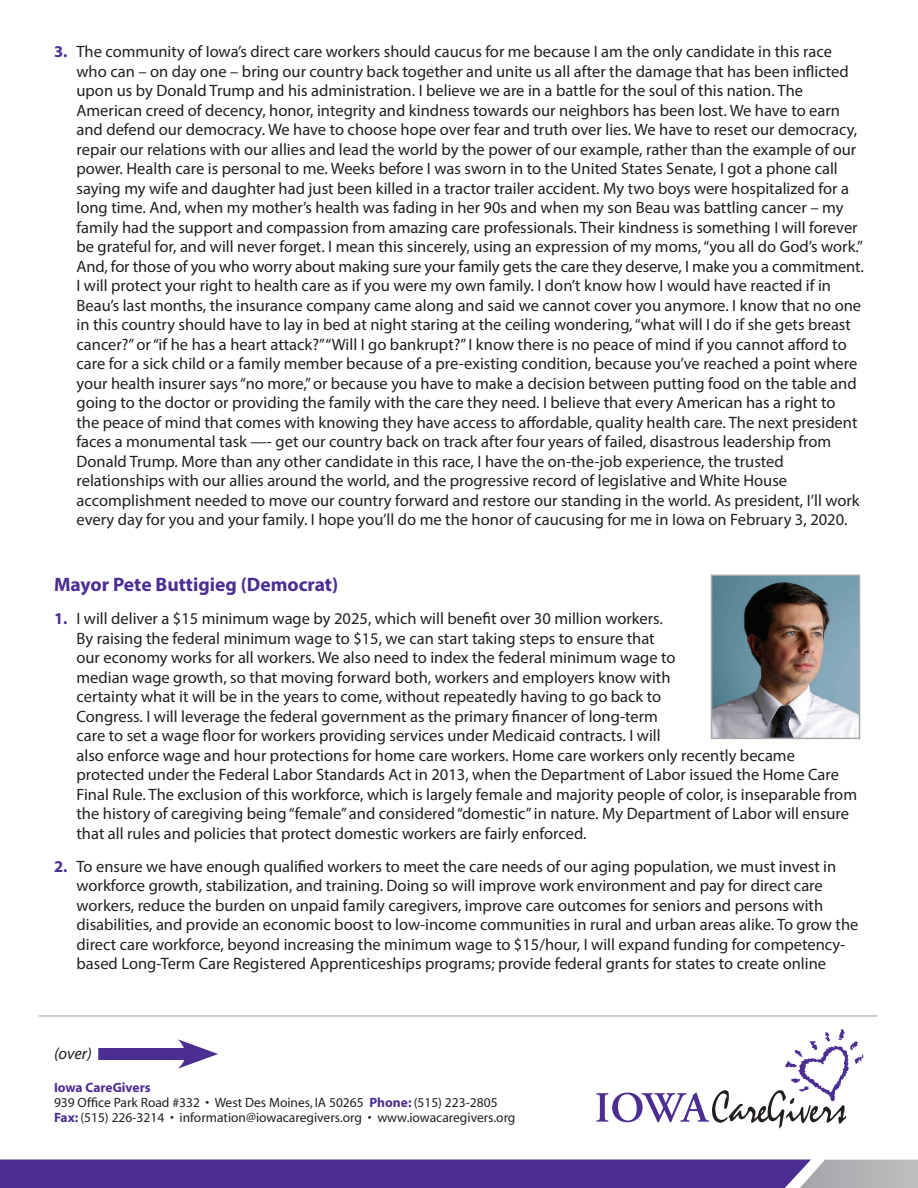
<style>
.page{position:relative;width:918px;height:1188px;background:#fff}
.page>*{position:absolute;margin:0;border:0;box-sizing:border-box;transform-origin:0 0}
.t1{font:700 19.5px "Myriad Pro";color:#4c2e92}
.t2{font:16.5px/19.5px "Myriad Pro";color:#231f20}
.t3{font:italic 16.5px "Myriad Pro";color:#231f20}
.t4{font:13.5px/15px "Myriad";color:#231f20}
.s1{font-weight:700;color:#4c2e92}
</style>
<div class="page">
<svg style="left:0;top:1160px;width:918px;height:28px"></svg>
<svg style="left:596px;top:1029px;width:267px;height:100px"></svg>
<hr style="left:39px;top:1015px;width:839px;height:2px;background:#bcbdc0">
<div style="left:98px;top:1048px;width:97px;height:12px;background:#4c2e92"></div>
<svg style="left:178px;top:1039px;width:40px;height:30px"></svg>
<img style="left:714px;top:578px;width:143px;height:158px">
<div style="left:711px;top:575px;width:149px;height:164px;border:2px solid #a8a9ad"></div>
<p class="t2" style="left:77px;top:42px;width:789px;text-indent:-23px"><span class="s1">3.</span> The community of Iowa’s direct care workers should caucus for me because I am the only candidate in this race who can – on day one – bring our country back together and unite us all after the damage that has been inflicted upon us by Donald Trump and his administration. I believe we are in a battle for the soul of this nation. The American creed of decency, honor, integrity and kindness towards our neighbors has been lost. We have to earn and defend our democracy. We have to choose hope over fear and truth over lies. We have to reset our democracy, repair our relations with our allies and lead the world by the power of our example, rather than the example of our power. Health care is personal to me. Weeks before I was sworn in to the United States Senate, I got a phone call saying my wife and daughter had just been killed in a tractor trailer accident. My two boys were hospitalized for a long time. And, when my mother’s health was fading in her 90s and when my son Beau was battling cancer – my family had the support and compassion from amazing care professionals. Their kindness is something I will forever be grateful for, and will never forget. I mean this sincerely, using an expression of my moms, “you all do God’s work.” And, for those of you who worry about making sure your family gets the care they deserve, I make you a commitment.<br>I will protect your right to health care as if you were my own family. I don’t know how I would have reacted if in Beau’s last months, the insurance company came along and said we cannot cover you anymore. I know that no one in this country should have to lay in bed at night staring at the ceiling wondering, “what will I do if she gets breast cancer?” or “if he has a heart attack?” “Will I go bankrupt?” I know there is no peace of mind if you cannot afford to care for a sick child or a family member because of a pre-existing condition, because you’ve reached a point where your health insurer says “no more,” or because you have to make a decision between putting food on the table and going to the doctor or providing the family with the care they need. I believe that every American has a right to<br>the peace of mind that comes with knowing they have access to affordable, quality health care. The next president faces a monumental task —- get our country back on track after four years of failed, disastrous leadership from Donald Trump. More than any other candidate in this race, I have the on-the-job experience, the trusted relationships with our allies around the world, and the progressive record of legislative and White House accomplishment needed to move our country forward and restore our standing in the world. As president, I’ll work every day for you and your family. I hope you’ll do me the honor of caucusing for me in Iowa on February 3, 2020.</p>
<p class="t1" style="left:54px;top:572px;width:286px">Mayor Pete Buttigieg (Democrat)</p>
<p class="t2" style="left:77px;top:609px;width:782px;text-indent:-23px"><span class="s1">1.</span> I will deliver a $15 minimum wage by 2025, which will benefit over 30 million workers.<br>By raising the federal minimum wage to $15, we can start taking steps to ensure that<br>our economy works for all workers. We also need to index the federal minimum wage to<br>median wage growth, so that moving forward both, workers and employers know with<br>certainty what it will be in the years to come, without repeatedly having to go back to<br>Congress. I will leverage the federal government as the primary financer of long-term<br>care to set a wage floor for workers providing services under Medicaid contracts. I will<br>also enforce wage and hour protections for home care workers. Home care workers only recently became protected under the Federal Labor Standards Act in 2013, when the Department of Labor issued the Home Care Final Rule. The exclusion of this workforce, which is largely female and majority people of color, is inseparable from the history of caregiving being “female” and considered “domestic” in nature. My Department of Labor will ensure that all rules and policies that protect domestic workers are fairly enforced.</p>
<p class="t2" style="left:77px;top:856px;width:783px;text-indent:-23px"><span class="s1">2.</span> To ensure we have enough qualified workers to meet the care needs of our aging population, we must invest in workforce growth, stabilization, and training. Doing so will improve work environment and pay for direct care workers, reduce the burden on unpaid family caregivers, improve care outcomes for seniors and persons with disabilities, and provide an economic boost to low-income communities in rural and urban areas alike. To grow the direct care workforce, beyond increasing the minimum wage to $15/hour, I will expand funding for competency&shy;based Long-Term Care Registered Apprenticeships programs; provide federal grants for states to create online</p>
<p class="t3" style="left:54px;top:1043px;width:39px">(over)</p>
<p class="t4" style="left:54px;top:1080px;width:463px"><span class="s1">Iowa CareGivers<br></span>939 Office Park Road #332 • West Des Moines, IA 50265 <span class="s1">Phone:</span> (515) 223-2805<br><span class="s1">Fax:</span> (515) 226-3214 • information@iowacaregivers.org • www.iowacaregivers.org</p>
</div>
